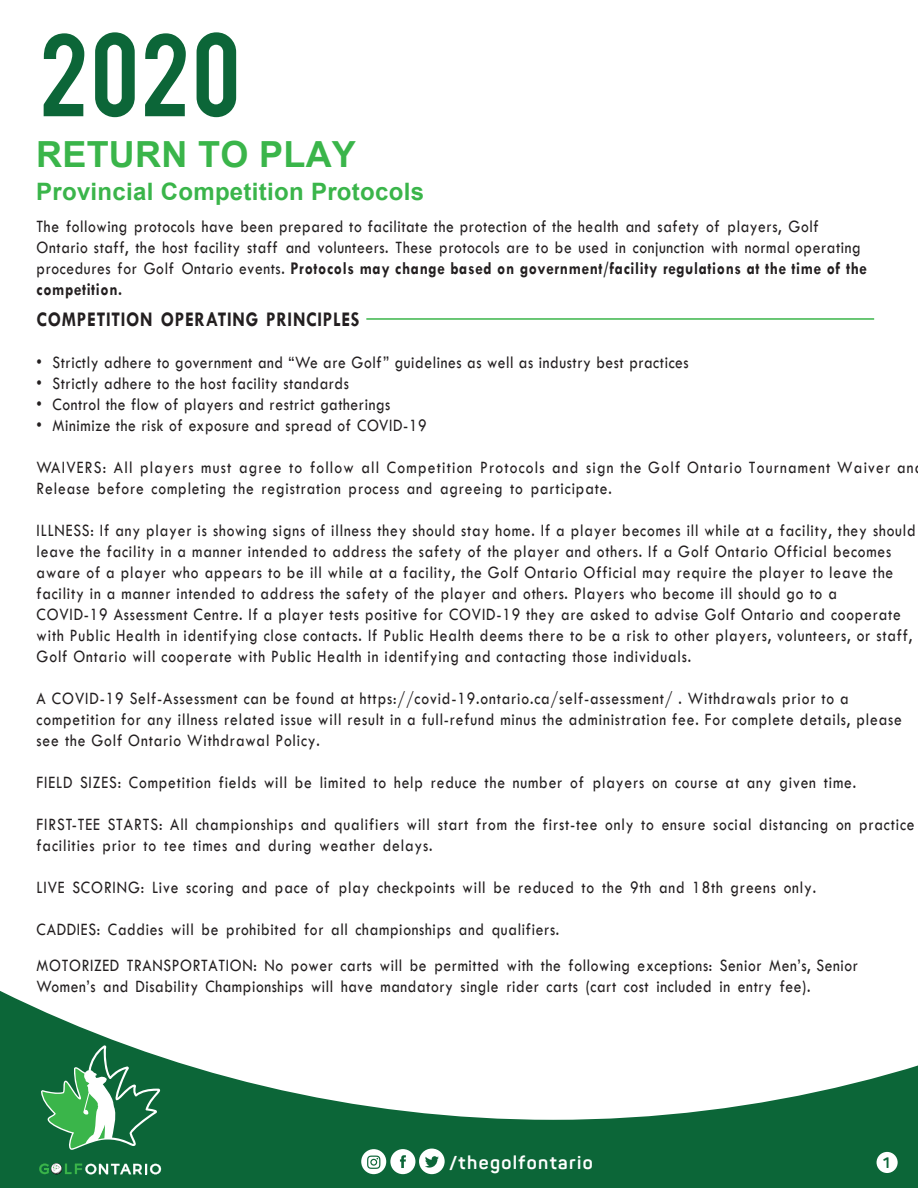
<style>
.page{position:relative;width:918px;height:1188px;background:#fff}
.page>*{position:absolute;margin:0;border:0;box-sizing:border-box;transform-origin:0 0}
.t1{font:93px "Bebas";color:#0c6638}
.t2{font:700 36px "Arial";letter-spacing:.01em;color:#3ab54a}
.t3{font:700 24px "Arial";letter-spacing:.01em;color:#3ab54a}
.t4{font:700 21px "Tw Cen";letter-spacing:.04em;color:#231f20;scale:.86 1}
.t5{font:700 18.45px "Panton";letter-spacing:.075em;color:#fff}
.t6{font:18px/21px "Tw Cen";letter-spacing:.055em;color:#231f20;scale:.86 1}
.t7{font:18px/21px "Tw Cen";letter-spacing:.075em;color:#231f20;scale:.86 1}
.t8{font:700 15px "Panton";color:#0c6638}
.s1{font-weight:700}
.s2{font-style:inherit}
</style>
<div class="page">
<hr style="left:366px;top:318px;width:508px;height:2px;background:#3ab54a">
<svg style="left:0;top:991px;width:918px;height:197px"></svg>
<svg style="left:41px;top:1045px;width:119px;height:105px;background:#419060"></svg>
<svg style="left:39px;top:1163px;width:122px;height:11px"></svg>
<div style="left:877px;top:1152px;width:21px;height:21px;background:#fff;border-radius:50%"></div>
<svg style="left:361px;top:1149px;width:84px;height:25px"></svg>
<h1 class="t1" style="left:39px;top:7px;width:203px">2020</h1>
<h2 class="t2" style="left:36px;top:129px;width:321px">RETURN TO PLAY</h2>
<h3 class="t3" style="left:36px;top:175px;width:390px">Provincial Competition Protocols</h3>
<p class="t6" style="left:37px;top:216px;width:967px">The following protocols have been prepared to facilitate the protection of the health and safety of players, Golf Ontario staff, the host facility staff and volunteers. These protocols are to be used in conjunction with normal operating procedures for Golf Ontario events. <span class="s1">Protocols may change based on government/facility regulations at the time of the competition.</span></p>
<p class="t4" style="left:37px;top:307px;width:377px"><span class="s2">COMPETITION</span> OPERATING PRINCIPLES</p>
<p class="t6" style="left:37px;top:351px;width:760px">• Strictly adhere to government and “We are Golf” guidelines as well as industry best practices</p>
<p class="t6" style="left:37px;top:372px;width:365px">• Strictly adhere to the host facility standards</p>
<p class="t6" style="left:37px;top:393px;width:413px">• Control the flow of players and restrict gatherings</p>
<p class="t6" style="left:37px;top:414px;width:455px">• Minimize the risk of exposure and spread of COVID-19</p>
<p class="t7" style="left:37px;top:456px;width:1021px">WAIVERS: All players must agree to follow all <span class="s2">Competition</span> Protocols and sign the Golf Ontario Tournament Waiver an<br>Release before completing the registration process and agreeing to participate.</p>
<p class="t6" style="left:37px;top:519px;width:1024px">ILLNESS: If any player is showing signs of illness they should stay home. If a player becomes ill while at a facility, they should leave the facility in a manner intended to address the safety of the player and others. If a Golf Ontario Official becomes aware of a player who appears to be ill while at a facility, the Golf Ontario Official may require the player to leave the facility in a manner intended to address the safety of the player and others. Players who become ill should go to a<br>COVID-19 Assessment Centre. If a player tests positive for COVID-19 they are asked to advise Golf Ontario and cooperate with Public Health in identifying close contacts. If Public Health deems there to be a risk to other players, volunteers, or staff, Golf Ontario will cooperate with Public Health in identifying and contacting those individuals.</p>
<p class="t6" style="left:37px;top:687px;width:1008px">A COVID-19 Self-Assessment can be found at https://covid-19.ontario.ca/self-assessment/ . Withdrawals prior to a competition for any illness related issue will result in a full-refund minus the administration fee. For complete details, please see the Golf Ontario Withdrawal Policy.</p>
<p class="t6" style="left:37px;top:771px;width:955px">FIELD SIZES: <span class="s2">Competition</span> fields will be limited to help reduce the number of players on course at any given time.</p>
<p class="t6" style="left:37px;top:813px;width:1022px">FIRST-TEE STARTS: All championships and qualifiers will start from the first-tee only to ensure social distancing on practice facilities prior to tee times and during weather delays.</p>
<p class="t6" style="left:37px;top:876px;width:908px">LIVE SCORING: Live scoring and pace of play checkpoints will be reduced to the 9th and 18th greens only.</p>
<p class="t6" style="left:37px;top:911px;width:957px;line-height:36.6px">CADDIES: Caddies will be prohibited for all championships and qualifiers.<br>MOTORIZED TRANSPORTATION: No power carts will be permitted with the following exceptions: Senior Men’s, Senior</p>
<p class="t6" style="left:37px;top:976px;width:901px">Women’s and Disability Championships will have mandatory single rider carts (cart cost included in entry fee).</p>
<p class="t5" style="left:449px;top:1151px;width:145px">/thegolfontario</p>
<p class="t8" style="left:883px;top:1154px;width:8px">1</p>
</div>
